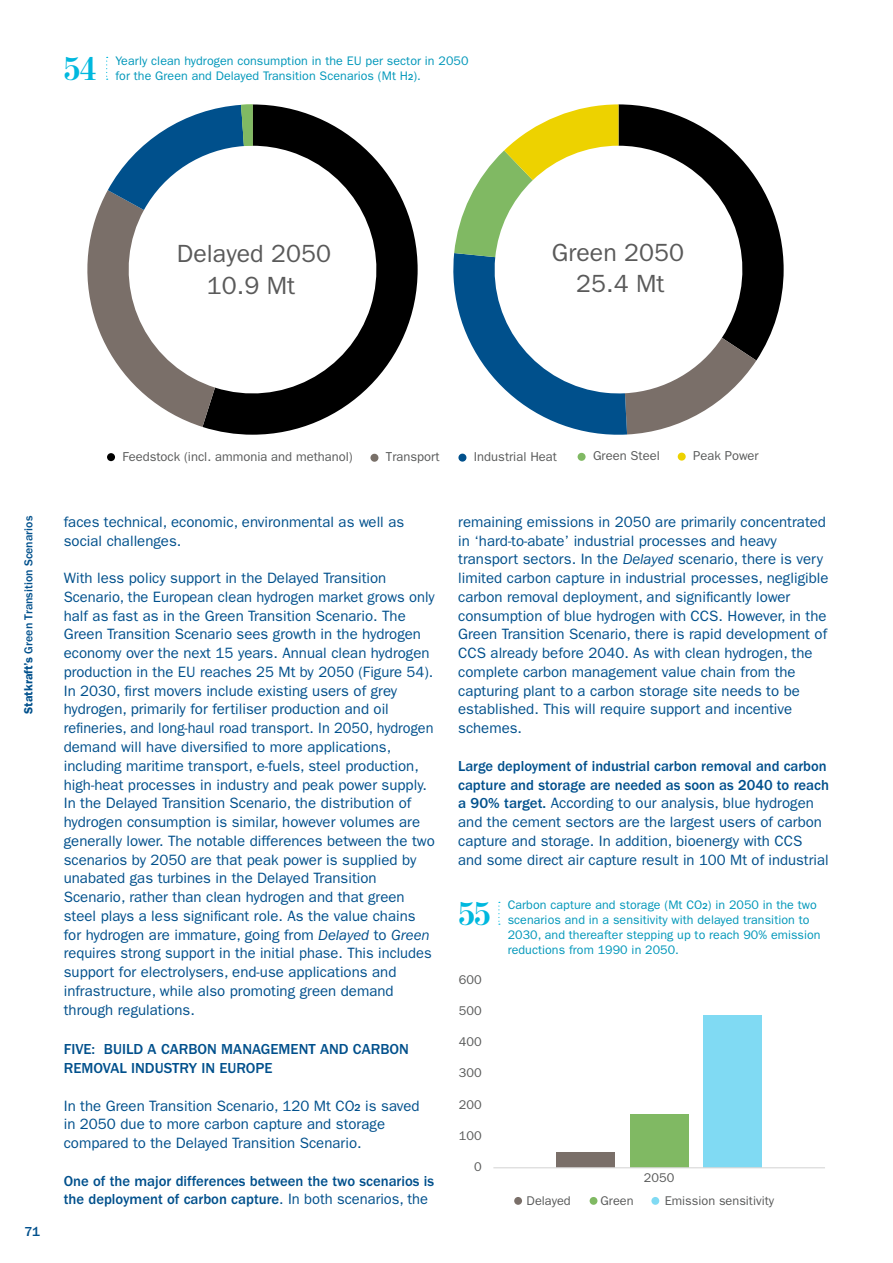
<style>
.page{position:relative;width:893px;height:1263px;background:#fff}
.page>*{position:absolute;margin:0;border:0;box-sizing:border-box;transform-origin:0 0}
.t1{font:700 32.85px "Moderno FB";color:#00b8de}
.t2{font:24.9px/32px "ITC Franklin Gothic Std";color:#5a5a5a;text-align:center}
.t3{font:15px/18.8px "ITC Franklin Gothic Std";color:#00508c}
.t4{font:500 15px/18.8px "ITC Franklin Gothic Std";color:#00508c}
.t5{font:500 13.5px "ITC Franklin Gothic Std";color:#00508c}
.t6{font:12.9px "ITC Franklin Gothic Std";color:#595a5a}
.t7{font:12.75px "ITC Franklin Gothic Std";color:#595a5a}
.t8{font:12.45px/14.9px "ITC Franklin Gothic Std";letter-spacing:.005em;color:#0097ba}
.t9{font:500 12px "ITC Franklin Gothic Std";color:#00508c}
.s1{font-weight:500;font-size:9px}
.s2{font-weight:600}
.s3{font-style:italic}
.s4{font-weight:500;font-size:10.5px}
.s5{font-weight:400}
.s6{font-weight:500}
</style>
<div class="page">
<svg style="left:106px;top:57px;width:2px;height:23px"></svg>
<div style="left:107px;top:453px;width:8px;height:8px;background:#000;border-radius:50%"></div>
<div style="left:370px;top:454px;width:8px;height:8px;background:#797069;border-radius:50%"></div>
<div style="left:458px;top:454px;width:8px;height:8px;background:#00508c;border-radius:50%"></div>
<div style="left:578px;top:453px;width:8px;height:8px;background:#80b963;border-radius:50%"></div>
<div style="left:678px;top:453px;width:8px;height:8px;background:#edd200;border-radius:50%"></div>
<svg style="left:453px;top:104px;width:331px;height:331px"></svg>
<svg style="left:203px;top:104px;width:215px;height:331px"></svg>
<svg style="left:87px;top:104px;width:166px;height:323px"></svg>
<svg style="left:498px;top:902px;width:2px;height:23px"></svg>
<div style="left:557px;top:1152px;width:58px;height:16px;background:#7a6f69"></div>
<div style="left:630px;top:1114px;width:58px;height:54px;background:#80b963"></div>
<div style="left:704px;top:1015px;width:58px;height:153px;background:#80daf3"></div>
<hr style="left:493px;top:1167px;width:332px;height:1px;background:#d9d9d9">
<div style="left:590px;top:1197px;width:7px;height:8px;background:#80b963;border-radius:50%"></div>
<div style="left:514px;top:1197px;width:8px;height:8px;background:#7a6f69;border-radius:50%"></div>
<div style="left:651px;top:1197px;width:8px;height:8px;background:#80daf3;border-radius:50%"></div>
<h1 class="t1" style="left:64px;top:50px;width:34px">54</h1>
<p class="t8" style="left:116px;top:53px;width:355px">Yearly clean hydrogen consumption in the EU per sector in 2050</p>
<p class="t8" style="left:116px;top:68px;width:307px">for the Green and Delayed Transition Scenarios (Mt H<span class="s1">2</span>).</p>
<h2 class="t2" style="left:177px;top:238px;width:156px">Delayed 2050<br>10.9 Mt</h2>
<h2 class="t2" style="left:552px;top:238px;width:134px;line-height:30.8px">Green 2050<br>25.4 Mt</h2>
<p class="t6" style="left:123px;top:449px;width:232px">Feedstock (incl. ammonia and methanol)</p>
<p class="t6" style="left:386px;top:450px;width:55px">Transport</p>
<p class="t6" style="left:474px;top:449px;width:85px">Industrial Heat</p>
<p class="t6" style="left:593px;top:449px;width:68px">Green Steel</p>
<p class="t6" style="left:693px;top:448px;width:67px">Peak Power</p>
<p class="t9" style="left:22px;top:714px;width:199px;rotate:-90deg"><span class="s2">Statkraft’s</span> Green Transition Scenarios</p>
<p class="t3" style="left:64px;top:513px;width:342px">faces technical, economic, environmental as well as social challenges.</p>
<p class="t3" style="left:64px;top:569px;width:373px">With less policy support in the Delayed Transition Scenario, the European clean hydrogen market grows only half as fast as in the Green Transition Scenario. The Green Transition Scenario sees growth in the hydrogen economy over the next 15 years. Annual clean hydrogen production in the EU reaches 25 Mt by 2050 (Figure 54).<br>In 2030, first movers include existing users of grey hydrogen, primarily for fertiliser production and oil refineries, and long-haul road transport. In 2050, hydrogen demand will have diversified to more applications, including maritime transport, e-fuels, steel production, high-heat processes in industry and peak power supply.<br>In the Delayed Transition Scenario, the distribution of hydrogen consumption is similar, however volumes are generally lower. The notable differences between the two scenarios by 2050 are that peak power is supplied by unabated gas turbines in the Delayed Transition Scenario, rather than clean hydrogen and that green steel plays a less significant role. As the value chains for hydrogen are immature, going from <span class="s3">Delayed</span> to <span class="s3">Green </span>requires strong support in the initial phase. This includes support for electrolysers, end-use applications and infrastructure, while also promoting green demand through regulations.</p>
<p class="t4" style="left:64px;top:1040px;width:347px">FIVE: BUILD A CARBON MANAGEMENT AND CARBON<br>REMOVAL INDUSTRY IN EUROPE</p>
<p class="t3" style="left:64px;top:1096px;width:357px">In the Green Transition Scenario, 120 Mt CO<span class="s4">2</span> is saved in 2050 due to more carbon capture and storage compared to the Delayed Transition Scenario.</p>
<p class="t4" style="left:64px;top:1171px;width:372px">One of the major differences between the two scenarios is the deployment of carbon capture<span class="s5">. In both scenarios, the</span></p>
<p class="t5" style="left:24px;top:1224px;width:17px">71</p>
<p class="t3" style="left:458px;top:513px;width:372px">remaining emissions in 2050 are primarily concentrated in ‘hard-to-abate’ industrial processes and heavy transport sectors. In the <span class="s3">Delayed</span> scenario, there is very limited carbon capture in industrial processes, negligible carbon removal deployment, and significantly lower consumption of blue hydrogen with CCS. However, in the Green Transition Scenario, there is rapid development of CCS already before 2040. As with clean hydrogen, the complete carbon management value chain from the capturing plant to a carbon storage site needs to be established. This will require support and incentive schemes.</p>
<p class="t3" style="left:458px;top:756px;width:372px"><span class="s6">Large deployment of industrial carbon removal and carbon capture and storage are needed as soon as 2040 to reach a 90% target.</span> According to our analysis, blue hydrogen and the cement sectors are the largest users of carbon capture and storage. In addition, bioenergy with CCS and some direct air capture result in 100 Mt of industrial</p>
<h1 class="t1" style="left:459px;top:895px;width:33px">55</h1>
<p class="t7" style="left:459px;top:972px;width:24px">600</p>
<p class="t7" style="left:459px;top:1003px;width:24px">500</p>
<p class="t7" style="left:459px;top:1035px;width:24px">400</p>
<p class="t7" style="left:459px;top:1066px;width:24px">300</p>
<p class="t7" style="left:459px;top:1097px;width:24px">200</p>
<p class="t7" style="left:459px;top:1128px;width:24px">100</p>
<p class="t7" style="left:474px;top:1159px;width:9px">0</p>
<p class="t8" style="left:508px;top:897px;width:314px">Carbon capture and storage (Mt CO<span class="s1">2</span>) in 2050 in the two scenarios and in a sensitivity with delayed transition to 2030, and thereafter stepping up to reach 90% emission reductions from 1990 in 2050.</p>
<p class="t7" style="left:644px;top:1170px;width:32px">2050</p>
<p class="t7" style="left:527px;top:1193px;width:46px">Delayed</p>
<p class="t7" style="left:601px;top:1193px;width:34px">Green</p>
<p class="t7" style="left:665px;top:1193px;width:111px">Emission sensitivity</p>
</div>
